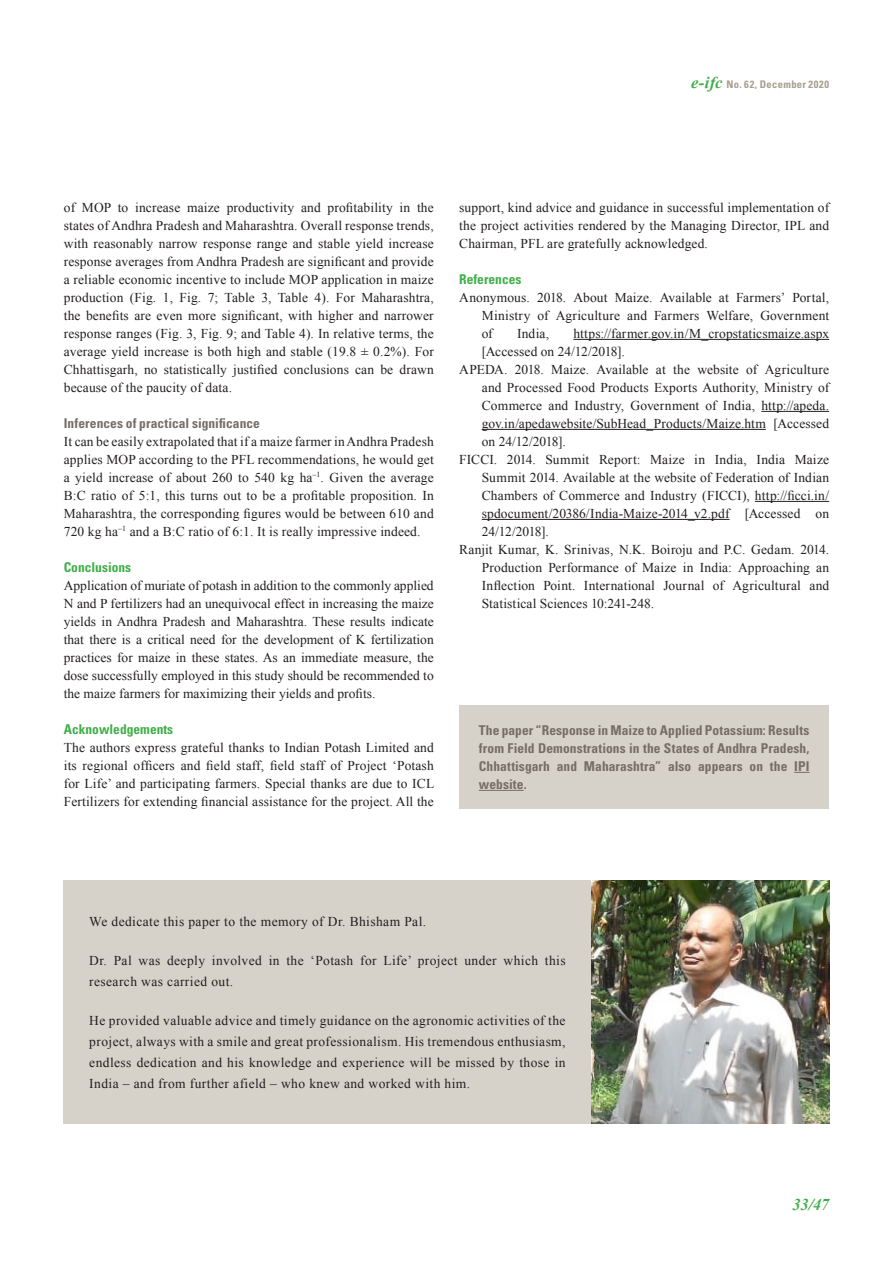
<style>
.page{position:relative;width:893px;height:1263px;background:#fff}
.page>*{position:absolute;margin:0;border:0;box-sizing:border-box;transform-origin:0 0}
.t1{font:italic 700 16.5px "Times New Roman";color:#40ae49}
.IPI_Standard{font:13.5px/18px "Times New Roman";letter-spacing:.01em;color:#231f20;text-align:justify}
.IPI_Refernces{font:13.5px/18px "Times New Roman";letter-spacing:.01em;color:#231f20;text-align:justify}
.IPI_paper_also_at{font:700 condensed 13.5px/18px "Univers LT Std";letter-spacing:.005em;color:#746e67;text-align:justify}
.IPI_Standard-2{font:13.5px/21px "Times New Roman";letter-spacing:.03em;color:#231f20}
.IPI_header_green{font:700 condensed 13.5px "Univers LT Std";color:#40ae49}
.IPI_header_grey{font:700 condensed 13.5px "Univers LT Std";letter-spacing:.005em;color:#746e67}
.t2{font:700 condensed 10.5px "Univers LT Std";letter-spacing:.035em;color:#a69e8f}
.s1{font-family:"Times New Roman";font-style:italic;font-stretch:normal;font-size:16.5px;color:#40ae49}
</style>
<div class="page">
<div style="left:64px;top:880px;width:765px;height:243px;background:#d7d2c9"></div>
<div style="left:459px;top:705px;width:370px;height:104px;background:#d7d2c9"></div>
<hr style="left:479px;top:790px;width:45px;height:1px;background:#746e67">
<hr style="left:573px;top:339px;width:256px;height:1px;background:#231f20">
<hr style="left:761px;top:411px;width:68px;height:1px;background:#231f20">
<hr style="left:482px;top:429px;width:284px;height:1px;background:#231f20">
<hr style="left:755px;top:501px;width:74px;height:1px;background:#231f20">
<hr style="left:482px;top:519px;width:247px;height:1px;background:#231f20">
<img style="left:591px;top:881px;width:238px;height:243px">
<p class="t2" style="left:691px;top:78px;width:140px"><span class="s1">e-ifc</span> No. 62, December 2020</p>
<p class="IPI_Standard" style="left:64px;top:198px;width:372px">of MOP to increase maize productivity and profitability in the states of Andhra Pradesh and Maharashtra. Overall response trends, with reasonably narrow response range and stable yield increase response averages from Andhra Pradesh are significant and provide a reliable economic incentive to include MOP application in maize production (Fig. 1, Fig. 7; Table 3, Table 4). For Maharashtra, the benefits are even more significant, with higher and narrower response ranges (Fig. 3, Fig. 9; and Table 4). In relative terms, the average yield increase is both high and stable (19.8 ± 0.2%). For Chhattisgarh, no statistically justified conclusions can be drawn because of the paucity of data.</p>
<p class="IPI_header_grey" style="left:64px;top:415px;width:198px">Inferences of practical significance</p>
<p class="IPI_Standard" style="left:64px;top:432px;width:371px">It can be easily extrapolated that if a maize farmer in Andhra Pradesh applies MOP according to the PFL recommendations, he would get a yield increase of about 260 to 540 kg ha<sup>–1</sup>. Given the average B:C ratio of 5:1, this turns out to be a profitable proposition. In Maharashtra, the corresponding figures would be between 610 and 720 kg ha<sup>–1</sup> and a B:C ratio of 6:1. It is really impressive indeed.</p>
<p class="IPI_header_green" style="left:64px;top:559px;width:69px">Conclusions</p>
<p class="IPI_Standard" style="left:64px;top:576px;width:371px">Application of muriate of potash in addition to the commonly applied N and P fertilizers had an unequivocal effect in increasing the maize yields in Andhra Pradesh and Maharashtra. These results indicate that there is a critical need for the development of K fertilization practices for maize in these states. As an immediate measure, the dose successfully employed in this study should be recommended to the maize farmers for maximizing their yields and profits.</p>
<p class="IPI_header_green" style="left:64px;top:721px;width:111px">Acknowledgements</p>
<p class="IPI_Standard" style="left:64px;top:738px;width:372px">The authors express grateful thanks to Indian Potash Limited and its regional officers and field staff, field staff of Project ‘Potash for Life’ and participating farmers. Special thanks are due to ICL Fertilizers for extending financial assistance for the project. All the</p>
<p class="IPI_Standard" style="left:459px;top:198px;width:372px">support, kind advice and guidance in successful implementation of the project activities rendered by the Managing Director, IPL and Chairman, PFL are gratefully acknowledged.</p>
<p class="IPI_header_green" style="left:459px;top:271px;width:64px">References</p>
<p class="IPI_Refernces" style="left:482px;top:288px;width:349px;text-indent:-22px">Anonymous. 2018. About Maize. Available at Farmers’ Portal, Ministry of Agriculture and Farmers Welfare, Government of</p>
<p class="IPI_Refernces" style="left:482px;top:324px;width:349px;text-indent:92px">https://farmer.gov.in/M_cropstaticsmaize.aspx [Accessed on 24/12/2018].</p>
<p class="IPI_Refernces" style="left:482px;top:360px;width:349px;text-indent:-22px">APEDA. 2018. Maize. Available at the website of Agriculture and Processed Food Products Exports Authority, Ministry of Commerce and Industry, Government of India, http://apeda. gov.in/apedawebsite/SubHead_Products/Maize.htm [Accessed on 24/12/2018].</p>
<p class="IPI_Refernces" style="left:482px;top:450px;width:349px;text-indent:-22px">FICCI. 2014. Summit Report: Maize in India, India Maize Summit 2014. Available at the website of Federation of Indian Chambers of Commerce and Industry (FICCI), http://ficci.in/ spdocument/20386/India-Maize-2014_v2.pdf [Accessed on 24/12/2018].</p>
<p class="IPI_Refernces" style="left:482px;top:540px;width:349px;text-indent:-22px">Ranjit Kumar, K. Srinivas, N.K. Boiroju and P.C. Gedam. 2014.<br>Production Performance of Maize in India: Approaching an Inflection Point. International Journal of Agricultural and Statistical Sciences 10:241-248.</p>
<p class="IPI_Refernces" style="left:517px;top:324px;width:34px">India,</p>
<p class="IPI_paper_also_at" style="left:479px;top:721px;width:332px">The paper “Response in Maize to Applied Potassium: Results from Field Demonstrations in the States of Andhra Pradesh, Chhattisgarh and Maharashtra” also appears on the IPI website.</p>
<p class="IPI_Standard-2" style="left:89px;top:910px;width:338px">We dedicate this paper to the memory of Dr. Bhisham Pal.</p>
<p class="IPI_Standard-2" style="left:89px;top:949px;width:478px">Dr. Pal was deeply involved in the ‘Potash for Life’ project under which this research was carried out.</p>
<p class="IPI_Standard" style="left:89px;top:1009px;width:478px;line-height:21px">He provided valuable advice and timely guidance on the agronomic activities of the project, always with a smile and great professionalism. His tremendous enthusiasm, endless dedication and his knowledge and experience will be missed by those in India – and from further afield – who knew and worked with him.</p>
<p class="t1" style="left:792px;top:1193px;width:38px">33/47</p>
</div>
